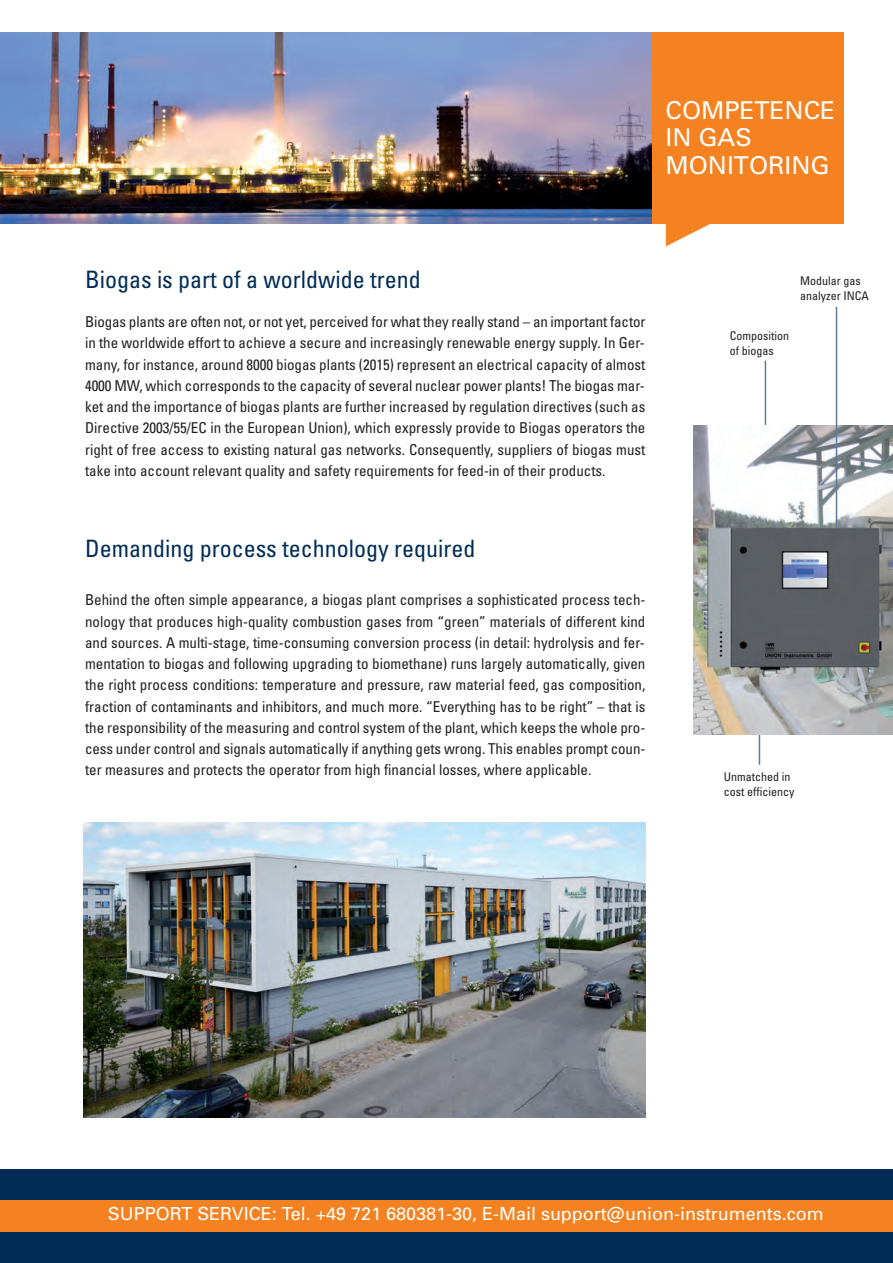
<style>
.page{position:relative;width:893px;height:1263px;background:#fff}
.page>*{position:absolute;margin:0;border:0;box-sizing:border-box;transform-origin:0 0}
.t1{font:24.6px/27.6px "Univers";color:#fff}
.t2{font:condensed 24px "Univers";color:#002d56}
.t3{font:18px "Univers";color:#fff}
.t4{font:condensed 15px/21.3px "Univers";color:#231f20;text-align:justify}
.t5{font:condensed 12px/15px "Univers";color:#231f20}
</style>
<div class="page">
<img style="left:0;top:32px;width:653px;height:191px">
<div style="left:653px;top:32px;width:191px;height:191px;background:#f58220"></div>
<svg style="left:666px;top:223px;width:48px;height:23px"></svg>
<div style="left:0;top:1169px;width:893px;height:94px;background:#002d56"></div>
<div style="left:0;top:1200px;width:893px;height:31px;background:#f58220"></div>
<img style="left:84px;top:822px;width:561px;height:295px">
<hr style="left:765px;top:361px;width:1px;height:84px;background:#62799a">
<hr style="left:759px;top:705px;width:1px;height:60px;background:#62799a">
<img style="left:693px;top:425px;width:200px;height:310px">
<hr style="left:836px;top:307px;width:1px;height:221px;background:#62799a">
<h1 class="t1" style="left:666px;top:98px;width:171px">COMPETENCE<br>IN GAS<br>MONITORING</h1>
<h2 class="t2" style="left:85px;top:270px;width:337px">Biogas is part of a worldwide trend</h2>
<p class="t4" style="left:85px;top:312px;width:562px">Biogas plants are often not, or not yet, perceived for what they really stand – an important factor in the worldwide effort to achieve a secure and increasingly renewable energy supply. In Ger&shy;many, for instance, around 8000 biogas plants (2015) represent an electrical capacity of almost 4000 MW, which corresponds to the capacity of several nuclear power plants! The biogas mar&shy;ket and the importance of biogas plants are further increased by regulation directives (such as Directive 2003/55/EC in the European Union), which expressly provide to Biogas operators the right of free access to existing natural gas networks. Consequently, suppliers of biogas must take into account relevant quality and safety requirements for feed-in of their products.</p>
<h2 class="t2" style="left:85px;top:540px;width:392px">Demanding process technology required</h2>
<p class="t4" style="left:85px;top:591px;width:562px">Behind the often simple appearance, a biogas plant comprises a sophisticated process tech&shy;nology that produces high-quality combustion gases from “green” materials of different kind and sources. A multi-stage, time-consuming conversion process (in detail: hydrolysis and fer&shy;mentation to biogas and following upgrading to biomethane) runs largely automatically, given the right process conditions: temperature and pressure, raw material feed, gas composition, fraction of contaminants and inhibitors, and much more. “Everything has to be right” – that is the responsibility of the measuring and control system of the plant, which keeps the whole pro&shy;cess under control and signals automatically if anything gets wrong. This enables prompt coun&shy;ter measures and protects the operator from high financial losses, where applicable.</p>
<p class="t5" style="left:730px;top:329px;width:61px">Composition of biogas</p>
<p class="t5" style="left:800px;top:274px;width:70px">Modular gas analyzer INCA</p>
<p class="t5" style="left:724px;top:770px;width:72px">Unmatched in cost efficiency</p>
<p class="t3" style="left:108px;top:1207px;width:717px">SUPPORT SERVICE: Tel. +49 721 680381-30, E-Mail support@union-instruments.com</p>
</div>
